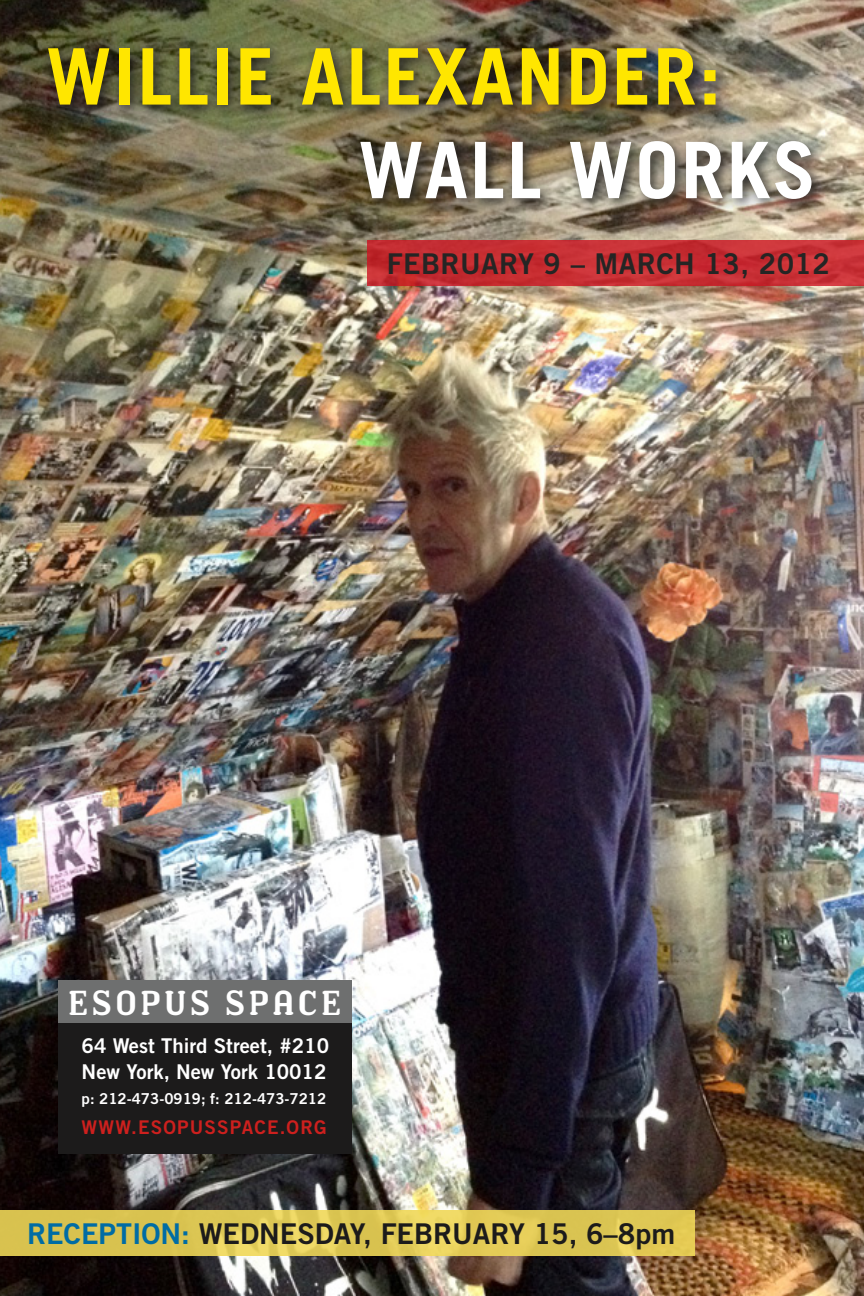
<style>
.page{position:relative;width:864px;height:1296px;background:#fff}
.page>*{position:absolute;margin:0;border:0;box-sizing:border-box;transform-origin:0 0}
.t1{font:700 78px "Trade Gothic";letter-spacing:.03em;color:#ffe600}
.t2{font:700 78px "Trade Gothic";letter-spacing:.03em;color:#fff}
.t3{font:34.2px "Los Feliz Roman";letter-spacing:.1em;color:#fff}
.t4{font:28.5px "Trade Gothic Bold Two";color:#1c1b1b}
.t5{font:28.5px "Trade Gothic Bold Two";letter-spacing:.015em;color:#252524}
.t6{font:20.4px/26.1px "Trade Gothic Bold Two";color:#fff}
.t7{font:18.9px "Trade Gothic Bold Two";letter-spacing:.06em;color:#cd201e}
.t8{font:15px "Trade Gothic Bold Two";color:#fff}
.s1{color:#006ca4}
</style>
<div class="page">
<img style="left:0;top:0;width:864px;height:1296px">
<div style="left:58px;top:1023px;width:294px;height:130px;background:#1c1b1b"></div>
<div style="left:58px;top:980px;width:294px;height:43px;background:#6e6f6f"></div>
<div style="left:40px;top:41px;width:786px;height:174px;background:#1c1b1b;opacity:.92"></div>
<svg style="left:367px;top:240px;width:497px;height:46px;background:#c62e33"></svg>
<svg style="left:0;top:1210px;width:694px;height:46px;background:#dfc855"></svg>
<h1 class="t1" style="left:46px;top:29px;width:676px">WILLIE ALEXANDER:</h1>
<h1 class="t2" style="left:359px;top:122px;width:459px">WALL WORKS</h1>
<h3 class="t5" style="left:387px;top:246px;width:445px">FEBRUARY 9 – MARCH 13, 2012</h3>
<h2 class="t3" style="left:68px;top:981px;width:274px">ESOPUS SPACE</h2>
<p class="t6" style="left:82px;top:1033px;width:249px">64 West Third Street, #210<br>New York, New York 10012</p>
<p class="t8" style="left:82px;top:1090px;width:246px">p: 212-473-0919; f: 212-473-7212</p>
<p class="t7" style="left:82px;top:1116px;width:247px">WWW.ESOPUSSPACE.ORG</p>
<h3 class="t4" style="left:27px;top:1216px;width:650px"><span class="s1">RECEPTION:</span> WEDNESDAY, FEBRUARY 15, 6–8pm</h3>
</div>
